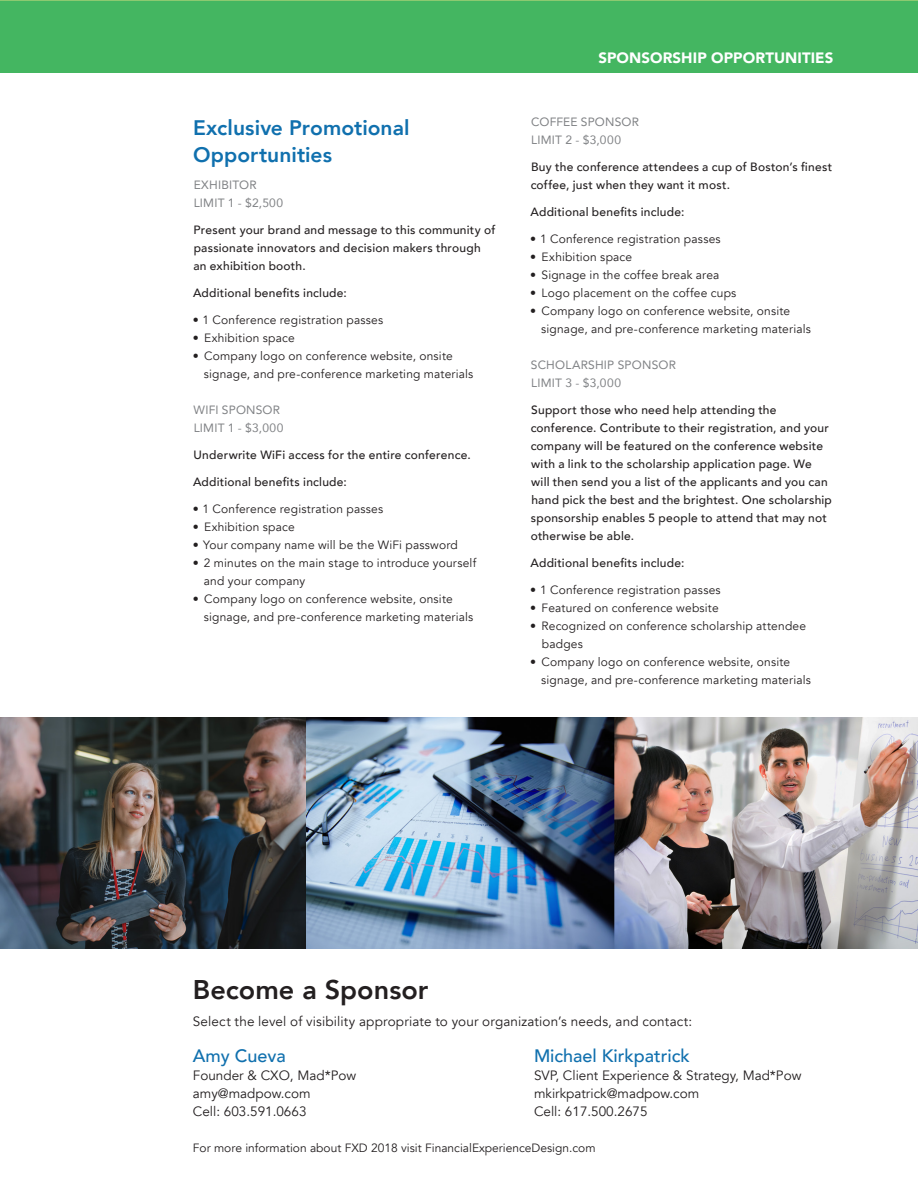
<style>
.page{position:relative;width:918px;height:1188px;background:#fff}
.page>*{position:absolute;margin:0;border:0;box-sizing:border-box;transform-origin:0 0}
.t1{font:800 27px "Avenir";color:#231f20}
.Price{font:800 21px/27px "Avenir";color:#1070ae}
.t2{font:500 18px "Avenir";color:#1070ae}
.t3{font:900 15px "Avenir";letter-spacing:.005em;color:#fff}
.Intro{font:13.5px/18px "Avenir";color:#231f20}
.t4{font:12px/18px "Avenir";letter-spacing:.015em;color:#231f20}
.Sponsorship{font:500 12px/18px "Avenir";letter-spacing:.02em;color:#231f20}
.Price-2{font:12px "Avenir";letter-spacing:.02em;color:#808285}
</style>
<div class="page">
<img style="left:0;top:717px;width:918px;height:232px">
<div style="left:1px;top:1px;width:917px;height:72px;background:#44b661"></div>
<p class="Price" style="left:193px;top:114px;width:218px">Exclusive Promotional<br>Opportunities</p>
<p class="Price-2" style="left:194px;top:175px;width:65px">EXHIBITOR</p>
<p class="Price-2" style="left:194px;top:193px;width:91px">LIMIT 1 - $2,500</p>
<p class="Sponsorship" style="left:193px;top:220px;width:304px">Present your brand and message to this community of passionate innovators and decision makers through an exhibition booth.</p>
<p class="Sponsorship" style="left:193px;top:283px;width:155px">Additional benefits include:</p>
<p class="t4" style="left:193px;top:311px;width:192px">• 1 Conference registration passes</p>
<p class="t4" style="left:193px;top:329px;width:104px">• Exhibition space</p>
<p class="t4" style="left:204px;top:347px;width:271px;text-indent:-11px">• Company logo on conference website, onsite signage, and pre-conference marketing materials</p>
<p class="Price-2" style="left:194px;top:400px;width:88px">WIFI SPONSOR</p>
<p class="Price-2" style="left:194px;top:418px;width:91px">LIMIT 1 - $3,000</p>
<p class="Sponsorship" style="left:194px;top:445px;width:279px">Underwrite WiFi access for the entire conference.</p>
<p class="Sponsorship" style="left:193px;top:472px;width:155px">Additional benefits include:</p>
<p class="t4" style="left:193px;top:500px;width:192px">• 1 Conference registration passes</p>
<p class="t4" style="left:193px;top:518px;width:104px">• Exhibition space</p>
<p class="t4" style="left:193px;top:536px;width:267px">• Your company name will be the WiFi password</p>
<p class="t4" style="left:204px;top:554px;width:274px;text-indent:-11px">• 2 minutes on the main stage to introduce yourself and your company</p>
<p class="t4" style="left:204px;top:590px;width:271px;text-indent:-11px">• Company logo on conference website, onsite signage, and pre-conference marketing materials</p>
<p class="t3" style="left:598px;top:45px;width:237px">SPONSORSHIP OPPORTUNITIES</p>
<p class="Price-2" style="left:531px;top:112px;width:110px">COFFEE SPONSOR</p>
<p class="Price-2" style="left:531px;top:130px;width:91px">LIMIT 2 - $3,000</p>
<p class="Sponsorship" style="left:531px;top:157px;width:303px">Buy the conference attendees a cup of Boston’s finest coffee, just when they want it most.</p>
<p class="Sponsorship" style="left:531px;top:202px;width:155px">Additional benefits include:</p>
<p class="t4" style="left:530px;top:230px;width:192px">• 1 Conference registration passes</p>
<p class="t4" style="left:530px;top:248px;width:104px">• Exhibition space</p>
<p class="t4" style="left:530px;top:266px;width:191px">• Signage in the coffee break area</p>
<p class="t4" style="left:530px;top:284px;width:208px">• Logo placement on the coffee cups</p>
<p class="t4" style="left:541px;top:302px;width:271px;text-indent:-11px">• Company logo on conference website, onsite signage, and pre-conference marketing materials</p>
<p class="Price-2" style="left:531px;top:355px;width:147px">SCHOLARSHIP SPONSOR</p>
<p class="Price-2" style="left:531px;top:373px;width:91px">LIMIT 3 - $3,000</p>
<p class="Sponsorship" style="left:531px;top:400px;width:303px">Support those who need help attending the conference. Contribute to their registration, and your company will be featured on the conference website with a link to the scholarship application page. We will then send you a list of the applicants and you can hand pick the best and the brightest. One scholarship sponsorship enables 5 people to attend that may not otherwise be able.</p>
<p class="Sponsorship" style="left:531px;top:553px;width:155px">Additional benefits include:</p>
<p class="t4" style="left:530px;top:581px;width:192px">• 1 Conference registration passes</p>
<p class="t4" style="left:530px;top:599px;width:190px">• Featured on conference website</p>
<p class="t4" style="left:542px;top:617px;width:266px;text-indent:-12px">• Recognized on conference scholarship attendee badges</p>
<p class="t4" style="left:541px;top:653px;width:271px;text-indent:-11px">• Company logo on conference website, onsite signage, and pre-conference marketing materials</p>
<p class="t1" style="left:193px;top:969px;width:237px">Become a Sponsor</p>
<p class="Intro" style="left:193px;top:1013px;width:501px">Select the level of visibility appropriate to your organization’s needs, and contact:</p>
<p class="t2" style="left:193px;top:1040px;width:95px">Amy Cueva</p>
<p class="Intro" style="left:193px;top:1067px;width:165px">Founder &amp; CXO, Mad*Pow amy@madpow.com<br>Cell: 603.591.0663</p>
<p class="t2" style="left:534px;top:1040px;width:157px">Michael Kirkpatrick</p>
<p class="Intro" style="left:534px;top:1067px;width:269px">SVP, Client Experience &amp; Strategy, Mad*Pow mkirkpatrick@madpow.com<br>Cell: 617.500.2675</p>
<p class="t4" style="left:193px;top:1139px;width:404px">For more information about FXD 2018 visit FinancialExperienceDesign.com</p>
</div>
